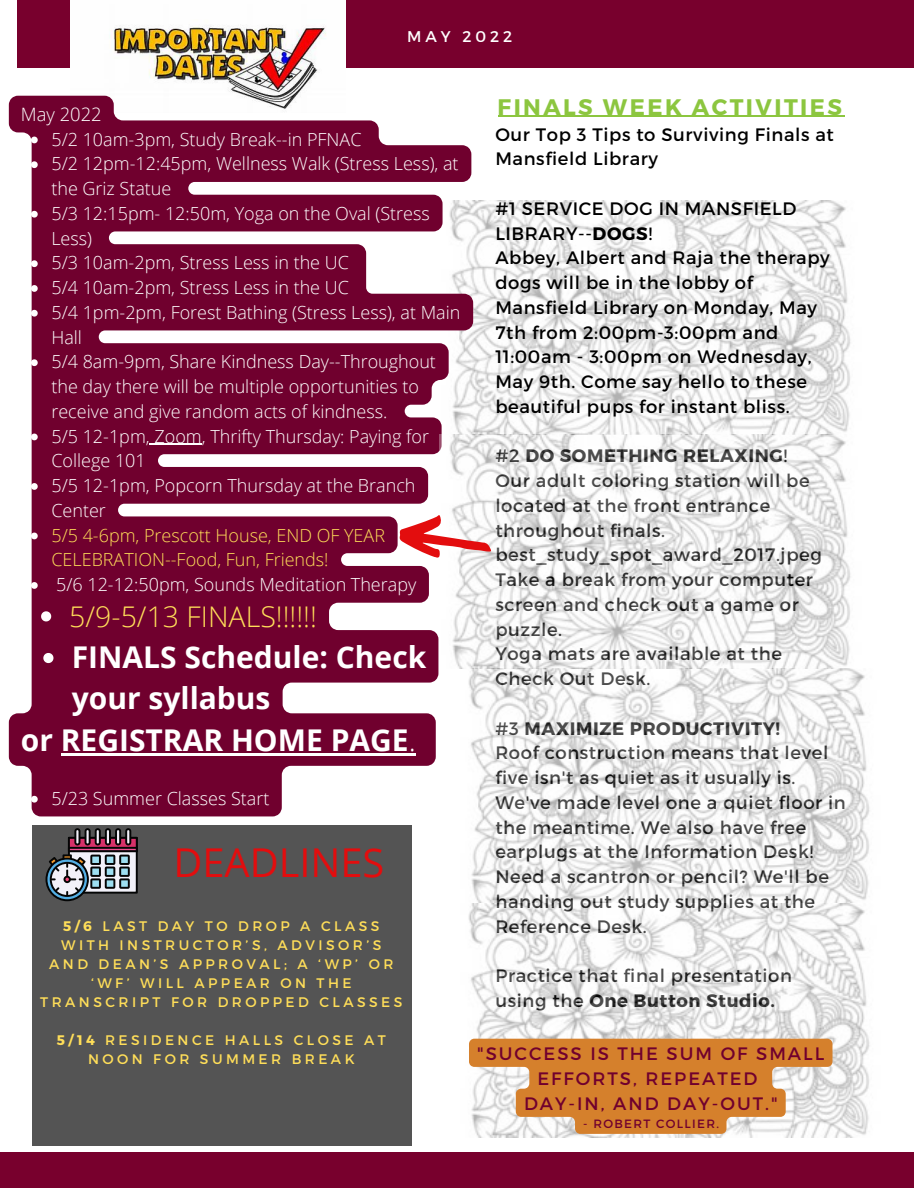
<style>
.page{position:relative;width:918px;height:1188px;background:#fff}
.page>*{position:absolute;margin:0;border:0;box-sizing:border-box;transform-origin:0 0}
.t1{font:39.75px "Open Sans";color:#e30d0e}
.t2{font:700 30px/41.7px "Open Sans";color:#fff}
.t3{font:300 28.5px "Open Sans";color:#ffde59}
.t4{font:700 22.5px "Montserrat";letter-spacing:.11em;color:#8cc63f}
.t5{font:300 18.45px "Open Sans";color:#fff}
.t6{font:18px/24.8px "Montserrat";letter-spacing:.035em;color:#000}
.t7{font:300 18px/24.8px "Open Sans";color:#fff}
.t8{font:300 18px/24.8px "Open Sans";color:#ffde59}
.t9{font:18px/25px "Montserrat";letter-spacing:.11em;color:#70002e;text-align:center}
.t10{font:700 18px "Montserrat";letter-spacing:.035em;color:#000}
.t11{font:15.45px "Montserrat";letter-spacing:.25em;color:#fff}
.t12{font:13.8px/19px "Montserrat";letter-spacing:.25em;color:#ffde59;text-align:center}
.t13{font:12px "Montserrat";letter-spacing:.11em;color:#70002e}
.s1{font-weight:300}
.s2{font-weight:700}
.s3{font-weight:400}
</style>
<div class="page">
<div style="left:0;top:1153px;width:914px;height:35px;background:#78002d"></div>
<div style="left:17px;top:0;width:896px;height:67px;background:#78002d"></div>
<div style="left:32px;top:825px;width:380px;height:321px;background:#545454"></div>
<svg style="left:46px;top:828px;width:92px;height:73px"></svg>
<img style="left:71px;top:0;width:274px;height:96px">
<img style="left:473px;top:201px;width:378px;height:468px">
<hr style="left:498px;top:116px;width:347px;height:1px;background:#8cc63f">
<svg style="left:9px;top:96px;width:464px;height:720px;fill:#70002e"></svg>
<svg style="left:31px;top:137px;width:7px;height:6px"></svg>
<svg style="left:31px;top:161px;width:7px;height:7px"></svg>
<svg style="left:31px;top:211px;width:7px;height:7px"></svg>
<svg style="left:31px;top:260px;width:7px;height:7px"></svg>
<svg style="left:31px;top:285px;width:7px;height:7px"></svg>
<svg style="left:31px;top:310px;width:7px;height:7px"></svg>
<svg style="left:31px;top:359px;width:7px;height:7px"></svg>
<svg style="left:31px;top:434px;width:7px;height:6px"></svg>
<hr style="left:150px;top:444px;width:52px;height:1px;background:#fff">
<svg style="left:31px;top:483px;width:7px;height:7px"></svg>
<svg style="left:31px;top:533px;width:7px;height:6px"></svg>
<svg style="left:31px;top:582px;width:7px;height:7px"></svg>
<svg style="left:41px;top:611px;width:10px;height:10px"></svg>
<svg style="left:43px;top:653px;width:10px;height:10px"></svg>
<svg style="left:31px;top:796px;width:7px;height:7px"></svg>
<hr style="left:61px;top:753px;width:348px;height:2px;background:#fff">
<svg style="left:409px;top:753px;width:7px;height:2px"></svg>
<img style="left:459px;top:669px;width:411px;height:468px">
<svg style="left:396px;top:507px;width:101px;height:62px"></svg>
<svg style="left:469px;top:1039px;width:364px;height:95px;background:#da9b5d"></svg>
<p class="t11" style="left:407px;top:26px;width:106px">MAY 2022</p>
<p class="t5" style="left:21px;top:101px;width:82px">May 2022</p>
<p class="t7" style="left:51px;top:126px;width:312px">5/2 10am-3pm, Study Break--in PFNAC</p>
<p class="t7" style="left:51px;top:151px;width:409px">5/2 12pm-12:45pm, Wellness Walk (Stress Less), at the Griz Statue</p>
<p class="t7" style="left:51px;top:200px;width:380px">5/3 12:15pm- 12:50m, Yoga on the Oval (Stress<br>Less)</p>
<p class="t7" style="left:51px;top:250px;width:299px">5/3 10am-2pm, Stress Less in the UC</p>
<p class="t7" style="left:51px;top:275px;width:299px">5/4 10am-2pm, Stress Less in the UC</p>
<p class="t7" style="left:51px;top:299px;width:410px">5/4 1pm-2pm, Forest Bathing (Stress Less), at Main<br>Hall</p>
<p class="t7" style="left:51px;top:349px;width:386px">5/4 8am-9pm, Share Kindness Day--Throughout the day there will be multiple opportunities to receive and give random acts of kindness.</p>
<p class="t7" style="left:51px;top:423px;width:379px">5/5 12-1pm, Zoom, Thrifty Thursday: Paying for<br>College 101</p>
<p class="t7" style="left:51px;top:473px;width:366px">5/5 12-1pm, Popcorn Thursday at the Branch<br>Center</p>
<p class="t8" style="left:51px;top:522px;width:335px">5/5 4-6pm, Prescott House, END OF YEAR<br>CELEBRATION--Food, Fun, Friends!</p>
<p class="t7" style="left:56px;top:572px;width:362px">5/6 12-12:50pm, Sounds Meditation Therapy</p>
<p class="t3" style="left:69px;top:597px;width:249px">5/9-5/13 FINALS!!!!!!</p>
<p class="t2" style="left:72px;top:635px;width:356px">FINALS Schedule: Check your syllabus</p>
<p class="t2" style="left:21px;top:718px;width:396px">or REGISTRAR HOME PAGE<span class="s1">.</span></p>
<p class="t7" style="left:51px;top:785px;width:219px">5/23 Summer Classes Start</p>
<p class="t1" style="left:173px;top:834px;width:212px">DEADLINES</p>
<p class="t12" style="left:40px;top:916px;width:364px"><span class="s2">5/6</span> LAST DAY TO DROP A CLASS<br>WITH INSTRUCTOR’S, ADVISOR’S<br>AND DEAN’S APPROVAL; A ‘WP’ OR ‘WF’ WILL APPEAR ON THE<br>TRANSCRIPT FOR DROPPED CLASSES</p>
<p class="t12" style="left:57px;top:1030px;width:330px"><span class="s2">5/14</span> RESIDENCE HALLS CLOSE AT<br>NOON FOR SUMMER BREAK</p>
<p class="t4" style="left:498px;top:92px;width:346px">FINALS WEEK ACTIVITIES</p>
<p class="t6" style="left:495px;top:121px;width:340px">Our Top 3 Tips to Surviving Finals at<br>Mansfield Library</p>
<p class="t6" style="left:495px;top:195px;width:302px">#1 SERVICE DOG IN MANSFIELD<br>LIBRARY--<span class="s2">DOGS</span>!</p>
<p class="t6" style="left:495px;top:245px;width:336px">Abbey, Albert and Raja the therapy dogs will be in the lobby of<br>Mansfield Library on Monday, May<br>7th from 2:00pm-3:00pm and<br>11:00am - 3:00pm on Wednesday,<br>May 9th. Come say hello to these beautiful pups for instant bliss.</p>
<p class="t10" style="left:495px;top:444px;width:293px"><span class="s3">#2</span> DO SOMETHING RELAXING<span class="s3">!</span></p>
<p class="t6" style="left:495px;top:467px;width:316px">Our adult coloring station will be located at the front entrance throughout finals.</p>
<p class="t6" style="left:495px;top:542px;width:328px">best_study_spot_award_2017.jpeg</p>
<p class="t6" style="left:495px;top:566px;width:319px">Take a break from your computer screen and check out a game or puzzle.</p>
<p class="t6" style="left:495px;top:641px;width:288px">Yoga mats are available at the<br>Check Out Desk.</p>
<p class="t10" style="left:495px;top:716px;width:286px"><span class="s3">#3</span> MAXIMIZE PRODUCTIVITY!</p>
<p class="t6" style="left:495px;top:740px;width:352px">Roof construction means that level five isn't as quiet as it usually is.<br>We've made level one a quiet floor in the meantime. We also have free earplugs at the Information Desk!</p>
<p class="t6" style="left:495px;top:863px;width:335px">Need a scantron or pencil? We'll be handing out study supplies at the<br>Reference Desk.</p>
<p class="t6" style="left:495px;top:962px;width:298px">Practice that final presentation using the <span class="s2">One Button Studio.</span></p>
<p class="t9" style="left:477px;top:1040px;width:349px">"SUCCESS IS THE SUM OF SMALL<br>EFFORTS, REPEATED</p>
<p class="t9" style="left:524px;top:1090px;width:255px">DAY-IN, AND DAY-OUT."</p>
<p class="t13" style="left:583px;top:1116px;width:137px">- ROBERT COLLIER.</p>
</div>
